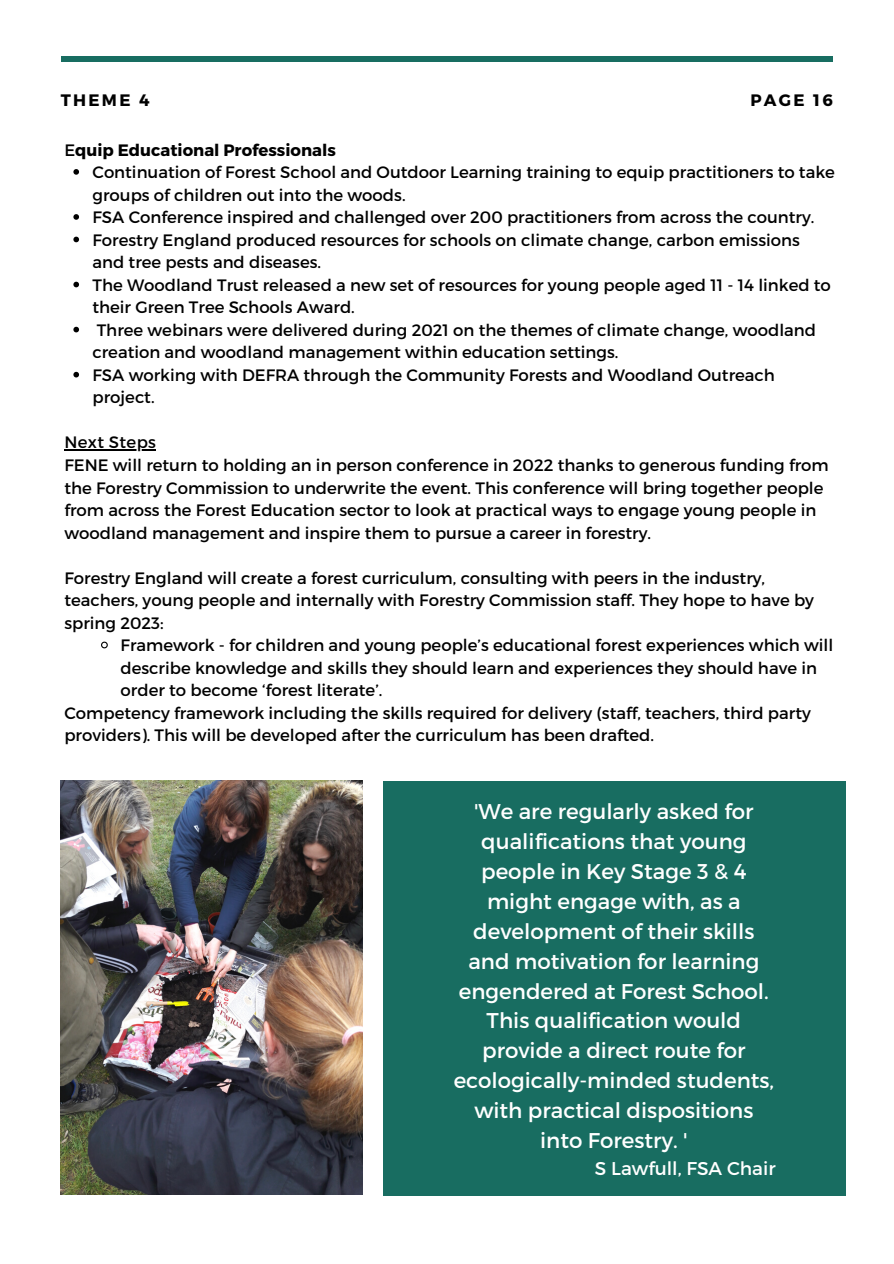
<style>
.page{position:relative;width:894px;height:1264px;background:#fff}
.page>*{position:absolute;margin:0;border:0;box-sizing:border-box;transform-origin:0 0}
.t1{font:21.3px/29.8px "Montserrat";color:#fff;text-align:center}
.t2{font:18.45px "Montserrat";color:#fff}
.t3{font:16.5px/22.5px "Montserrat";color:#000}
.t4{font:700 16.5px "Montserrat";color:#000}
.t5{font:16.5px "Montserrat";letter-spacing:.02em;color:#000}
.s1{font-weight:400}
</style>
<div class="page">
<hr style="left:61px;top:57px;width:771px;height:4px;background:#186d61">
<div style="left:382px;top:780px;width:463px;height:415px;background:#186d61"></div>
<img style="left:61px;top:780px;width:301px;height:413px">
<svg style="left:73px;top:169px;width:6px;height:6px"></svg>
<svg style="left:73px;top:214px;width:6px;height:6px"></svg>
<svg style="left:73px;top:237px;width:6px;height:5px"></svg>
<svg style="left:73px;top:282px;width:6px;height:5px"></svg>
<svg style="left:73px;top:327px;width:6px;height:5px"></svg>
<svg style="left:73px;top:372px;width:6px;height:5px"></svg>
<svg style="left:101px;top:641px;width:7px;height:8px"></svg>
<hr style="left:64px;top:449px;width:92px;height:1px;background:#000">
<p class="t4" style="left:61px;top:89px;width:90px">THEME 4</p>
<p class="t4" style="left:750px;top:89px;width:84px">PAGE 16</p>
<p class="t4" style="left:64px;top:139px;width:273px"><span class="s1">E</span>quip Educational Professionals</p>
<p class="t3" style="left:92px;top:160px;width:743px">Continuation of Forest School and Outdoor Learning training to equip practitioners to take groups of children out into the woods.</p>
<p class="t3" style="left:92px;top:205px;width:723px">FSA Conference inspired and challenged over 200 practitioners from across the country.</p>
<p class="t3" style="left:92px;top:228px;width:708px">Forestry England produced resources for schools on climate change, carbon emissions and tree pests and diseases.</p>
<p class="t3" style="left:92px;top:273px;width:739px">The Woodland Trust released a new set of resources for young people aged 11 - 14 linked to their Green Tree Schools Award.</p>
<p class="t3" style="left:92px;top:318px;width:725px">Three webinars were delivered during 2021 on the themes of climate change, woodland creation and woodland management within education settings.</p>
<p class="t3" style="left:92px;top:363px;width:683px">FSA working with DEFRA through the Community Forests and Woodland Outreach project.</p>
<p class="t5" style="left:64px;top:432px;width:93px">Next Steps</p>
<p class="t3" style="left:64px;top:453px;width:765px">FENE will return to holding an in person conference in 2022 thanks to generous funding from the Forestry Commission to underwrite the event. This conference will bring together people from across the Forest Education sector to look at practical ways to engage young people in woodland management and inspire them to pursue a career in forestry.</p>
<p class="t3" style="left:64px;top:565px;width:750px">Forestry England will create a forest curriculum, consulting with peers in the industry, teachers, young people and internally with Forestry Commission staff. They hope to have by spring 2023:</p>
<p class="t3" style="left:120px;top:633px;width:714px">Framework - for children and young people’s educational forest experiences which will describe knowledge and skills they should learn and experiences they should have in order to become ‘forest literate’.</p>
<p class="t3" style="left:64px;top:700px;width:747px">Competency framework including the skills required for delivery (staff, teachers, third party providers). This will be developed after the curriculum has been drafted.</p>
<p class="t1" style="left:453px;top:795px;width:322px">'We are regularly asked for qualifications that young people in Key Stage 3 &amp; 4 might engage with, as a development of their skills and motivation for learning engendered at Forest School.<br>This qualification would provide a direct route for ecologically-minded students, with practical dispositions into Forestry. '</p>
<p class="t2" style="left:594px;top:1155px;width:182px">S Lawfull, FSA Chair</p>
</div>
